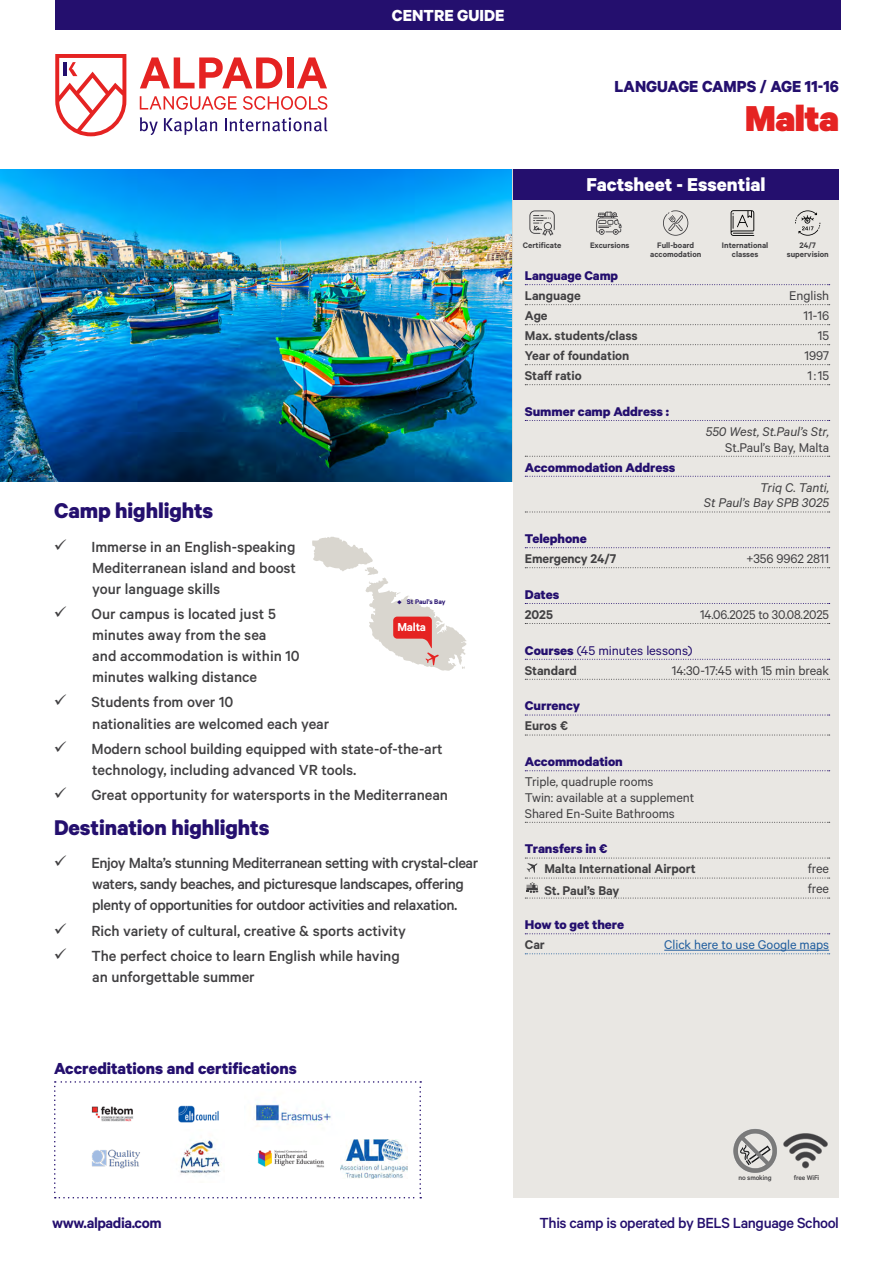
<style>
.page{position:relative;width:893px;height:1263px;background:#fff}
.page>*{position:absolute;margin:0;border:0;box-sizing:border-box;transform-origin:0 0}
.t1{font:900 40.5px "Calibre";letter-spacing:-.01em;color:#e52322}
.t2{font:700 24px "Calibre";letter-spacing:-.005em;color:#240f6e}
.t3{font:700 21px "Calibre";color:#fff}
.t4{font:700 18px "Calibre";color:#240f6e}
.t5{font:700 18px "Calibre";color:#fff}
.t6{font:500 16.5px/21px "Calibre";letter-spacing:-.005em;color:#414042}
.t7{font:500 16.5px/21px "Calibre";letter-spacing:-.025em;color:#414042}
.t8{font:500 16.5px "Calibre";letter-spacing:-.025em;color:#240f6e}
.t9{font:600 16.5px "Calibre";letter-spacing:-.025em;color:#240f6e}
.t10{font:14.25px/15.8px "Calibre";letter-spacing:-.005em;color:#414042}
.t11{font:600 14.25px "Calibre";letter-spacing:-.005em;color:#414042}
.t12{font:700 14.25px "Calibre";letter-spacing:-.005em;color:#240f6e}
.t13{font:italic 14.25px/15.8px "Calibre";letter-spacing:-.005em;color:#414042;text-align:right}
.t14{font:14.25px/20px "Calibre";letter-spacing:-.005em;color:#240f6e}
.t15{font:14.25px "Calibre";letter-spacing:-.005em;color:#215e9e}
.t16{font:600 13.05px "Calibre";letter-spacing:-.015em;color:#fff}
.t17{font:600 9px/9px "Calibre";color:#414042;text-align:center}
.t18{font:500 7.65px "Calibre";letter-spacing:-.02em;color:#414042}
.t19{font:600 7.5px "Calibre";color:#240f6e}
.s1{font-weight:700}
.s2{font-weight:600;color:#414042}
</style>
<div class="page">
<img style="left:0;top:169px;width:512px;height:313px">
<div style="left:55px;top:0;width:786px;height:29px;background:#240f6e"></div>
<div style="left:513px;top:192px;width:326px;height:1006px;background:#e9e7e3"></div>
<div style="left:513px;top:169px;width:326px;height:31px;background:#240f6e"></div>
<svg style="left:54px;top:1081px;width:367px;height:117px"></svg>
<img style="left:340px;top:1140px;width:68px;height:39px">
<img style="left:79px;top:1090px;width:67px;height:39px">
<img style="left:171px;top:1130px;width:54px;height:53px">
<img style="left:169px;top:1101px;width:58px;height:26px">
<img style="left:733px;top:1129px;width:44px;height:44px">
<img style="left:783px;top:1133px;width:45px;height:36px">
<svg style="left:529px;top:210px;width:26px;height:26px"></svg>
<svg style="left:596px;top:211px;width:25px;height:24px"></svg>
<svg style="left:663px;top:210px;width:25px;height:26px"></svg>
<svg style="left:731px;top:210px;width:23px;height:26px"></svg>
<svg style="left:795px;top:210px;width:25px;height:26px"></svg>
<img style="left:247px;top:1144px;width:87px;height:36px">
<img style="left:245px;top:1089px;width:99px;height:55px">
<img style="left:86px;top:1117px;width:60px;height:59px">
<svg style="left:55px;top:54px;width:71px;height:82px"></svg>
<svg style="left:140px;top:117px;width:18px;height:18px"></svg>
<svg style="left:164px;top:117px;width:53px;height:18px"></svg>
<svg style="left:225px;top:117px;width:102px;height:14px"></svg>
<svg style="left:140px;top:57px;width:142px;height:31px"></svg>
<div style="left:287px;top:57px;width:6px;height:31px;background:#e52322"></div>
<svg style="left:297px;top:57px;width:30px;height:31px"></svg>
<svg style="left:140px;top:96px;width:97px;height:14px"></svg>
<svg style="left:243px;top:96px;width:84px;height:14px"></svg>
<svg style="left:525px;top:284px;width:305px;height:1px"></svg>
<svg style="left:525px;top:304px;width:305px;height:1px"></svg>
<svg style="left:525px;top:324px;width:305px;height:1px"></svg>
<svg style="left:525px;top:344px;width:305px;height:1px"></svg>
<svg style="left:525px;top:364px;width:305px;height:1px"></svg>
<svg style="left:525px;top:384px;width:305px;height:1px"></svg>
<svg style="left:525px;top:420px;width:305px;height:1px"></svg>
<svg style="left:525px;top:456px;width:305px;height:1px"></svg>
<svg style="left:525px;top:476px;width:305px;height:1px"></svg>
<svg style="left:525px;top:512px;width:305px;height:1px"></svg>
<svg style="left:525px;top:547px;width:305px;height:1px"></svg>
<svg style="left:525px;top:567px;width:305px;height:1px"></svg>
<svg style="left:525px;top:603px;width:305px;height:1px"></svg>
<svg style="left:525px;top:623px;width:305px;height:1px"></svg>
<svg style="left:525px;top:659px;width:305px;height:1px"></svg>
<svg style="left:525px;top:679px;width:305px;height:1px"></svg>
<svg style="left:525px;top:715px;width:305px;height:1px"></svg>
<svg style="left:525px;top:735px;width:305px;height:1px"></svg>
<svg style="left:525px;top:770px;width:305px;height:1px"></svg>
<svg style="left:525px;top:822px;width:305px;height:1px"></svg>
<svg style="left:525px;top:933px;width:305px;height:1px"></svg>
<svg style="left:525px;top:953px;width:305px;height:1px"></svg>
<hr style="left:664px;top:950px;width:165px;height:1px;background:#215e9e">
<svg style="left:525px;top:858px;width:305px;height:41px"></svg>
<svg style="left:312px;top:537px;width:155px;height:134px"></svg>
<p class="t5" style="left:392px;top:4px;width:114px">CENTRE GUIDE</p>
<h2 class="t2" style="left:54px;top:496px;width:161px">Camp highlights</h2>
<p class="t6" style="left:91px;top:536px;width:206px;text-align:justify">Immerse in an English-speaking Mediterranean island and boost your language skills</p>
<p class="t6" style="left:91px;top:603px;width:210px">Our campus is located just 5 minutes away from the sea<br>and accommodation is within 10 minutes walking distance</p>
<p class="t6" style="left:91px;top:691px;width:143px">Students from over 10</p>
<p class="t19" style="left:407px;top:597px;width:40px">St Paul’s Bay</p>
<p class="t16" style="left:397px;top:619px;width:30px">Malta</p>
<p class="t6" style="left:91px;top:710px;width:353px;line-height:25.2px">nationalities are welcomed each year<br>Modern school building equipped with state-of-the-art</p>
<p class="t6" style="left:91px;top:756px;width:358px;line-height:25.2px">technology, including advanced VR tools.<br>Great opportunity for watersports in the Mediterranean</p>
<h2 class="t2" style="left:54px;top:812px;width:217px">Destination highlights</h2>
<p class="t7" style="left:91px;top:852px;width:388px">Enjoy Malta’s stunning Mediterranean setting with crystal-clear waters, sandy beaches, and picturesque landscapes, offering plenty of opportunities for outdoor activities and relaxation.</p>
<p class="t6" style="left:91px;top:917px;width:316px;line-height:25.2px">Rich variety of cultural, creative &amp; sports activity<br>The perfect choice to learn English while having</p>
<p class="t6" style="left:92px;top:966px;width:164px">an unforgettable summer</p>
<p class="t4" style="left:615px;top:76px;width:226px">LANGUAGE CAMPS / AGE 11-16</p>
<h1 class="t1" style="left:745px;top:93px;width:95px">Malta</h1>
<p class="t3" style="left:586px;top:172px;width:181px">Factsheet - Essential</p>
<p class="t17" style="left:523px;top:241px;width:40px">Certificate</p>
<p class="t17" style="left:590px;top:241px;width:41px">Excursions</p>
<p class="t17" style="left:650px;top:241px;width:52px">Full-board accomodation</p>
<p class="t17" style="left:722px;top:241px;width:48px">International classes</p>
<p class="t17" style="left:787px;top:241px;width:43px">24/7 supervision</p>
<p class="t12" style="left:525px;top:267px;width:95px">Language Camp</p>
<p class="t11" style="left:525px;top:287px;width:57px">Language</p>
<p class="t10" style="left:789px;top:287px;width:41px">English</p>
<p class="t11" style="left:525px;top:307px;width:24px">Age</p>
<p class="t10" style="left:804px;top:307px;width:27px">11-16</p>
<p class="t11" style="left:525px;top:327px;width:114px">Max. students/class</p>
<p class="t10" style="left:818px;top:327px;width:13px">15</p>
<p class="t11" style="left:525px;top:347px;width:106px">Year of foundation</p>
<p class="t10" style="left:804px;top:347px;width:26px">1997</p>
<p class="t11" style="left:525px;top:367px;width:58px">Staff ratio</p>
<p class="t10" style="left:807px;top:367px;width:23px">1:15</p>
<p class="t12" style="left:525px;top:403px;width:146px">Summer camp Address :</p>
<p class="t13" style="left:706px;top:423px;width:125px">550 West, St.Paul’s Str,</p>
<p class="t10" style="left:725px;top:439px;width:105px">St.Paul’s Bay, Malta</p>
<p class="t12" style="left:525px;top:458px;width:152px">Accommodation Address</p>
<p class="t13" style="left:704px;top:479px;width:127px">Triq C. Tanti,<br>St Paul’s Bay SPB 3025</p>
<p class="t12" style="left:525px;top:530px;width:63px">Telephone</p>
<p class="t11" style="left:525px;top:550px;width:93px">Emergency 24/7</p>
<p class="t10" style="left:746px;top:550px;width:85px">+356 9962 2811</p>
<p class="t12" style="left:525px;top:586px;width:36px">Dates</p>
<p class="t11" style="left:525px;top:606px;width:30px">2025</p>
<p class="t10" style="left:700px;top:606px;width:131px">14.06.2025 to 30.08.2025</p>
<p class="t14" style="left:525px;top:640px;width:169px"><span class="s1">Courses</span> (45 minutes lessons)<br><span class="s2">Standard</span></p>
<p class="t10" style="left:672px;top:662px;width:159px">14:30-17:45 with 15 min break</p>
<p class="t12" style="left:525px;top:697px;width:57px">Currency</p>
<p class="t11" style="left:525px;top:717px;width:45px">Euros €</p>
<p class="t12" style="left:525px;top:753px;width:99px">Accommodation</p>
<p class="t10" style="left:525px;top:773px;width:171px">Triple, quadruple rooms<br>Twin: available at a supplement<br>Shared En-Suite Bathrooms</p>
<p class="t12" style="left:525px;top:840px;width:84px">Transfers in €</p>
<p class="t11" style="left:544px;top:860px;width:153px">Malta International Airport</p>
<p class="t10" style="left:808px;top:861px;width:23px">free</p>
<p class="t11" style="left:544px;top:882px;width:77px">St. Paul’s Bay</p>
<p class="t10" style="left:808px;top:881px;width:23px">free</p>
<p class="t12" style="left:525px;top:916px;width:101px">How to get there</p>
<p class="t11" style="left:525px;top:936px;width:22px">Car</p>
<p class="t15" style="left:664px;top:936px;width:166px">Click here to use Google maps</p>
<p class="t4" style="left:54px;top:1058px;width:244px">Accreditations and certifications</p>
<p class="t18" style="left:738px;top:1173px;width:35px">no smoking</p>
<p class="t18" style="left:794px;top:1173px;width:27px">free WiFi</p>
<p class="t9" style="left:52px;top:1213px;width:111px">www.alpadia.com</p>
<p class="t8" style="left:540px;top:1213px;width:301px">This camp is operated by BELS Language School</p>
</div>
